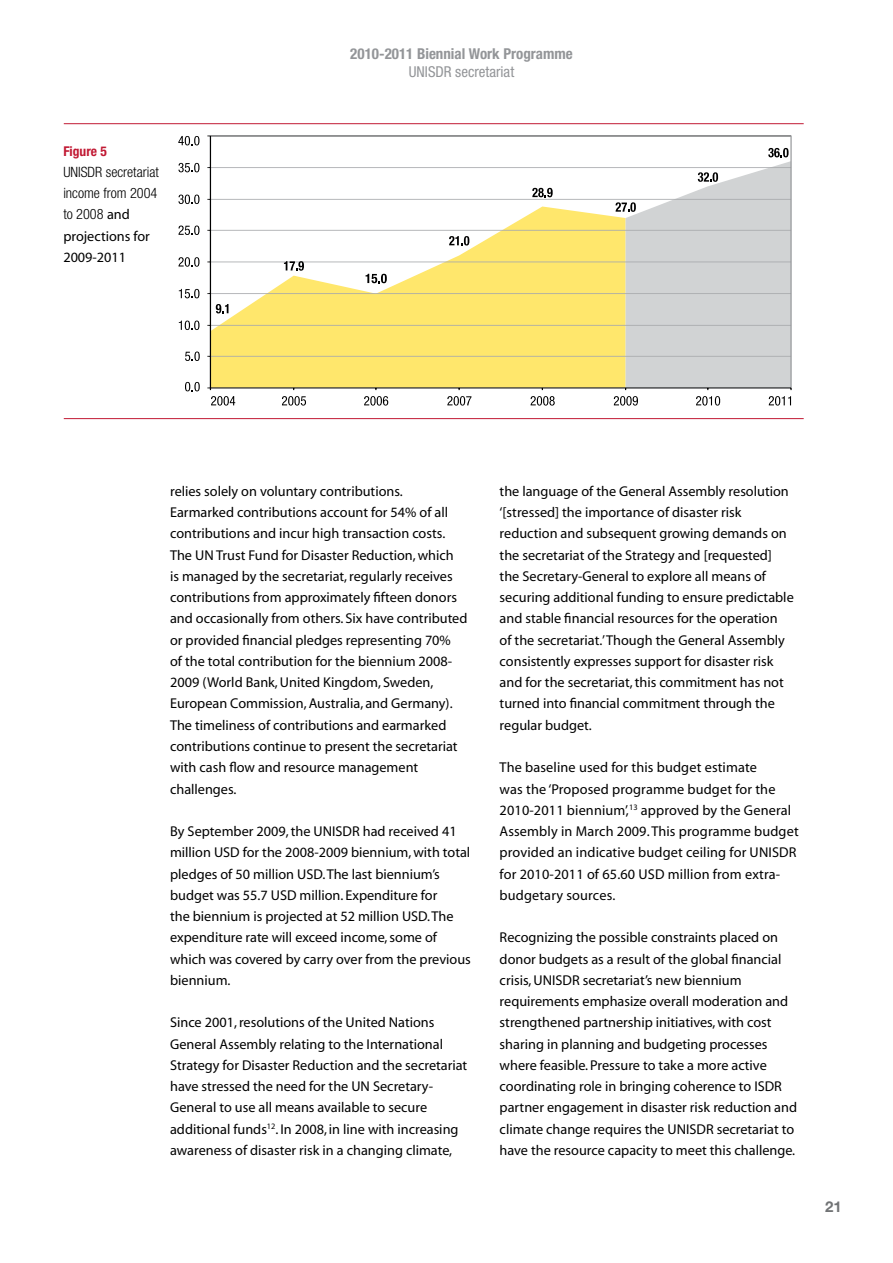
<style>
.page{position:relative;width:893px;height:1263px;background:#fff}
.page>*{position:absolute;margin:0;border:0;box-sizing:border-box;transform-origin:0 0}
.t1{font:700 condensed 15px "Helvetica Neue";color:#939598}
.t2{font:condensed 15px "Helvetica Neue";color:#939598}
.t3{font:700 15px "Helvetica Neue";color:#717375}
.t4{font:14.25px/21.3px "Myriad";color:#000}
.t5{font:300 condensed 14.25px/21.3px "Helvetica Neue";color:#000;text-align:justify}
.t6{font:700 condensed 13.5px "Helvetica Neue";color:#c11933}
.s1{font-family:"Myriad";font-weight:400;font-stretch:normal}
</style>
<div class="page">
<hr style="left:64px;top:123px;width:740px;height:1px;background:#c11933">
<hr style="left:64px;top:418px;width:740px;height:1px;background:#c11933">
<svg style="left:212px;top:206px;width:404px;height:180px;fill:#ffe76c"></svg>
<hr style="left:210px;top:356px;width:581px;height:1px;background:#a7a9ac">
<hr style="left:210px;top:325px;width:581px;height:1px;background:#a7a9ac">
<hr style="left:210px;top:293px;width:581px;height:1px;background:#a7a9ac">
<hr style="left:210px;top:262px;width:581px;height:1px;background:#a7a9ac">
<hr style="left:210px;top:230px;width:581px;height:1px;background:#a7a9ac">
<hr style="left:210px;top:199px;width:581px;height:1px;background:#a7a9ac">
<hr style="left:210px;top:167px;width:581px;height:1px;background:#a7a9ac">
<hr style="left:210px;top:136px;width:1px;height:252px;background:#000">
<hr style="left:210px;top:388px;width:581px;height:1px;background:#000">
<svg style="left:449px;top:236px;width:20px;height:9px"></svg>
<svg style="left:532px;top:188px;width:21px;height:9px"></svg>
<svg style="left:366px;top:274px;width:21px;height:9px"></svg>
<svg style="left:284px;top:261px;width:20px;height:10px"></svg>
<svg style="left:216px;top:304px;width:12px;height:9px"></svg>
<svg style="left:616px;top:148px;width:176px;height:242px"></svg>
<svg style="left:185px;top:382px;width:15px;height:9px"></svg>
<svg style="left:185px;top:351px;width:15px;height:10px"></svg>
<svg style="left:179px;top:321px;width:20px;height:9px"></svg>
<svg style="left:179px;top:289px;width:20px;height:9px"></svg>
<svg style="left:178px;top:257px;width:21px;height:10px"></svg>
<svg style="left:178px;top:226px;width:21px;height:9px"></svg>
<svg style="left:178px;top:195px;width:21px;height:9px"></svg>
<svg style="left:178px;top:163px;width:21px;height:9px"></svg>
<svg style="left:178px;top:136px;width:21px;height:9px"></svg>
<svg style="left:211px;top:396px;width:24px;height:10px"></svg>
<svg style="left:282px;top:396px;width:24px;height:10px"></svg>
<svg style="left:364px;top:396px;width:24px;height:10px"></svg>
<svg style="left:447px;top:396px;width:24px;height:10px"></svg>
<svg style="left:531px;top:396px;width:24px;height:10px"></svg>
<svg style="left:614px;top:396px;width:24px;height:10px"></svg>
<svg style="left:696px;top:396px;width:24px;height:10px"></svg>
<svg style="left:769px;top:396px;width:22px;height:10px"></svg>
<p class="t6" style="left:63px;top:143px;width:45px">Figure 5</p>
<p class="t5" style="left:63px;top:161px;width:97px">UNISDR secretariat income from 2004 to 2008 <span class="s1">and</span></p>
<p class="t4" style="left:63px;top:226px;width:88px">projections for<br>2009-2011</p>
<p class="t1" style="left:350px;top:44px;width:224px">2010-2011 Biennial Work Programme</p>
<p class="t2" style="left:409px;top:63px;width:107px">UNISDR secretariat</p>
<p class="t4" style="left:170px;top:481px;width:299px">relies solely on voluntary contributions.<br>Earmarked contributions account for 54% of all contributions and incur high transaction costs.<br>The UN Trust Fund for Disaster Reduction, which<br>is managed by the secretariat, regularly receives contributions from approximately fifteen donors and occasionally from others. Six have contributed or provided financial pledges representing 70%<br>of the total contribution for the biennium 2008- 2009 (World Bank, United Kingdom, Sweden, European Commission, Australia, and Germany).<br>The timeliness of contributions and earmarked contributions continue to present the secretariat with cash flow and resource management challenges.</p>
<p class="t4" style="left:170px;top:821px;width:302px">By September 2009, the UNISDR had received 41 million USD for the 2008-2009 biennium, with total pledges of 50 million USD. The last biennium’s budget was 55.7 USD million. Expenditure for<br>the biennium is projected at 52 million USD. The expenditure rate will exceed income, some of which was covered by carry over from the previous biennium.</p>
<p class="t4" style="left:170px;top:1013px;width:299px">Since 2001, resolutions of the United Nations General Assembly relating to the International Strategy for Disaster Reduction and the secretariat have stressed the need for the UN Secretary-General to use all means available to secure additional funds<sup>12</sup>. In 2008, in line with increasing awareness of disaster risk in a changing climate,</p>
<p class="t4" style="left:500px;top:481px;width:296px">the language of the General Assembly resolution ‘[stressed] the importance of disaster risk reduction and subsequent growing demands on the secretariat of the Strategy and [requested] the Secretary-General to explore all means of securing additional funding to ensure predictable and stable financial resources for the operation<br>of the secretariat.’ Though the General Assembly consistently expresses support for disaster risk and for the secretariat, this commitment has not turned into financial commitment through the regular budget.</p>
<p class="t4" style="left:500px;top:757px;width:301px">The baseline used for this budget estimate<br>was the ‘Proposed programme budget for the 2010-2011 biennium’,<sup>13</sup> approved by the General Assembly in March 2009. This programme budget provided an indicative budget ceiling for UNISDR for 2010-2011 of 65.60 USD million from extra&shy;budgetary sources.</p>
<p class="t4" style="left:500px;top:927px;width:299px">Recognizing the possible constraints placed on donor budgets as a result of the global financial crisis, UNISDR secretariat’s new biennium requirements emphasize overall moderation and strengthened partnership initiatives, with cost sharing in planning and budgeting processes where feasible. Pressure to take a more active coordinating role in bringing coherence to ISDR partner engagement in disaster risk reduction and climate change requires the UNISDR secretariat to have the resource capacity to meet this challenge.</p>
<p class="t3" style="left:825px;top:1197px;width:18px">21</p>
</div>
